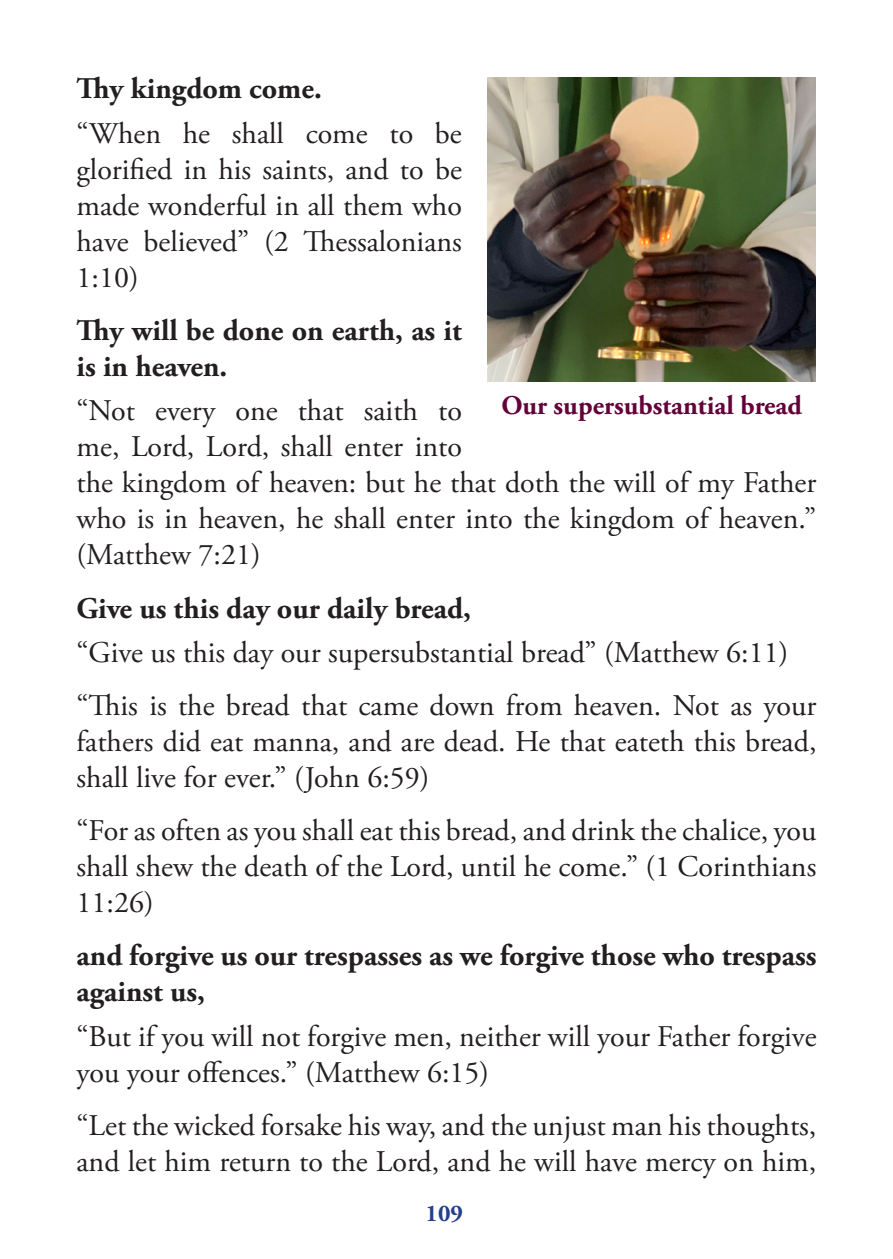
<style>
.page{position:relative;width:893px;height:1259px;background:#fff}
.page>*{position:absolute;margin:0;border:0;box-sizing:border-box;transform-origin:0 0}
.Running_text{font:30px/36px "Adobe Garamond Pro";color:#231f20;text-align:justify}
.Running_text-2{font:700 30px/36px "Adobe Garamond Pro";color:#231f20}
.Label{font:700 27px "Adobe Garamond Pro";color:#620239}
.t1{font:700 24px "Adobe Garamond Pro";color:#253f8e}
</style>
<div class="page">
<img style="left:487px;top:78px;width:329px;height:304px">
<p class="Running_text-2" style="left:77px;top:71px;width:247px">Thy kingdom come.</p>
<p class="Running_text" style="left:77px;top:116px;width:387px">“When he shall come to be glorified in his saints, and to be made wonderful in all them who have believed” (2 Thessalonians 1:10)</p>
<p class="Running_text-2" style="left:77px;top:313px;width:387px">Thy will be done on earth, as it is in heaven.</p>
<p class="Running_text" style="left:77px;top:394px;width:741px;text-align:left">“Not every one that saith to<br>me, Lord, Lord, shall enter into<br>the kingdom of heaven: but he that doth the will of my Father who is in heaven, he shall enter into the kingdom of heaven.” (Matthew 7:21)</p>
<p class="Running_text-2" style="left:77px;top:590px;width:396px">Give us this day our daily bread,</p>
<p class="Running_text" style="left:77px;top:635px;width:713px">“Give us this day our supersubstantial bread” (Matthew 6:11)</p>
<p class="Running_text" style="left:77px;top:688px;width:741px">“This is the bread that came down from heaven. Not as your fathers did eat manna, and are dead. He that eateth this bread, shall live for ever.” (John 6:59)</p>
<p class="Running_text" style="left:77px;top:813px;width:741px">“For as often as you shall eat this bread, and drink the chalice, you shall shew the death of the Lord, until he come.” (1 Corinthians 11:26)</p>
<p class="Running_text-2" style="left:77px;top:938px;width:741px">and forgive us our trespasses as we forgive those who trespass against us,</p>
<p class="Running_text" style="left:77px;top:1019px;width:741px">“But if you will not forgive men, neither will your Father forgive you your offences.” (Matthew 6:15)</p>
<p class="Running_text" style="left:77px;top:1108px;width:741px">“Let the wicked forsake his way, and the unjust man his thoughts, and let him return to the Lord, and he will have mercy on him,</p>
<p class="Label" style="left:501px;top:389px;width:302px">Our supersubstantial bread</p>
<p class="t1" style="left:426px;top:1199px;width:39px">109</p>
</div>
